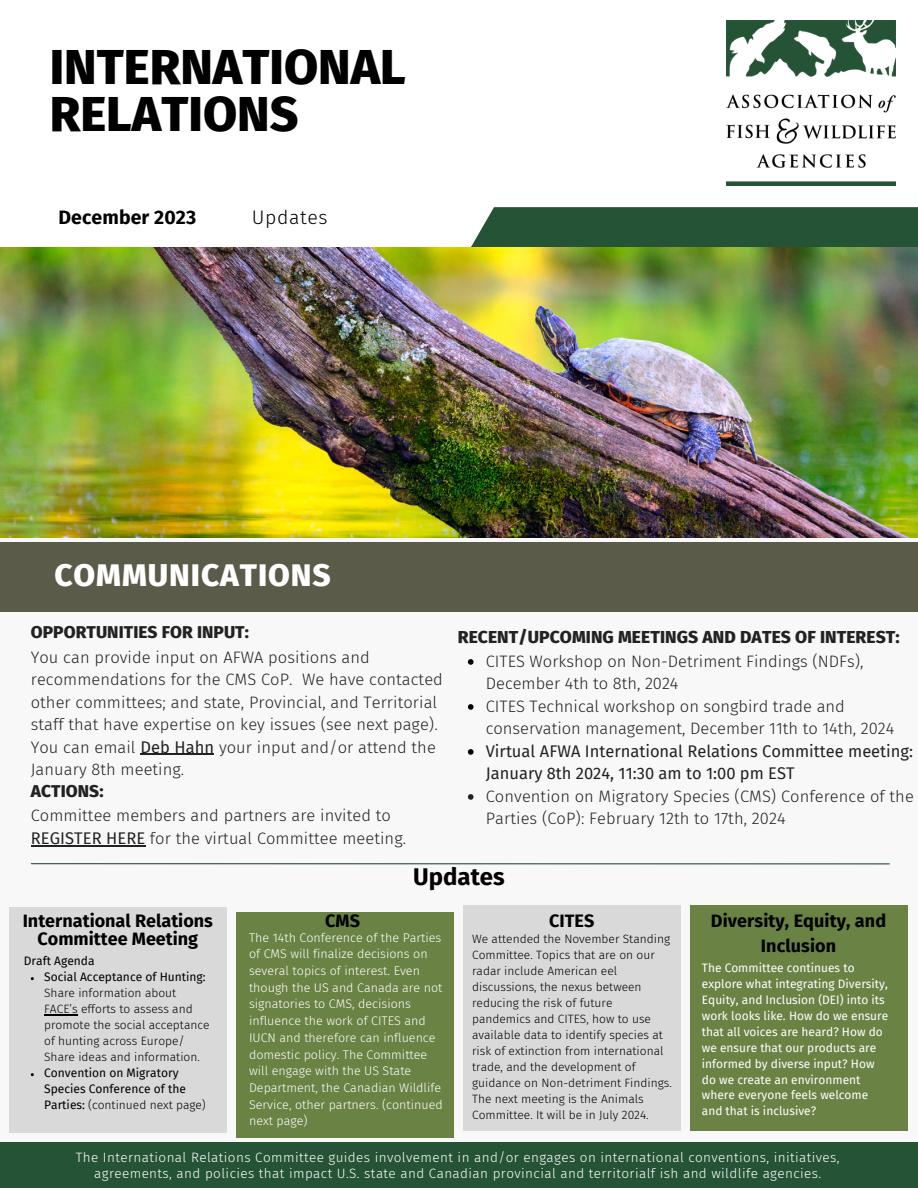
<style>
.page{position:relative;width:918px;height:1188px;background:#fff}
.page>*{position:absolute;margin:0;border:0;box-sizing:border-box;transform-origin:0 0}
.t1{font:800 49.5px/47.2px "Fira Sans";color:#000}
.t2{font:800 31.5px "Fira Sans";letter-spacing:.03em;color:#fff}
.t3{font:700 24px "Fira Sans";color:#000}
.t4{font:700 19.5px "Fira Sans";letter-spacing:.005em;color:#000}
.t5{font:300 19.5px "Fira Sans";letter-spacing:.03em;color:#000}
.t6{font:700 18px/24.8px "Fira Sans";color:#000;text-align:center}
.t7{font:800 17.4px "Fira Sans";letter-spacing:.005em;color:#222}
.t8{font:800 17.25px "Fira Sans";letter-spacing:.005em;color:#222}
.t9{font:300 16.5px/22.5px "Fira Sans";letter-spacing:.005em;color:#222}
.t10{font:16.5px/22.5px "Fira Sans";color:#222}
.t11{font:300 13.5px "Fira Sans";letter-spacing:.03em;color:#fff}
.t12{font:300 12.45px/16.6px "Fira Sans";color:#fff}
.t13{font:300 12px/16px "Fira Sans";color:#000}
.t14{font:12px/15.9px "Fira Sans";color:#fff}
.t15{font:12px/16px "Fira Sans";color:#000}
.s1{font-weight:400}
.s2{font-weight:300}
</style>
<div class="page">
<div style="left:0;top:535px;width:918px;height:653px;background:#f8f8f8"></div>
<svg style="left:463px;top:207px;width:455px;height:41px;background:#315c3e"></svg>
<img style="left:0;top:248px;width:918px;height:289px">
<div style="left:0;top:542px;width:918px;height:70px;background:#5b5b49"></div>
<div style="left:0;top:1142px;width:918px;height:46px;background:#255336"></div>
<img style="left:727px;top:21px;width:169px;height:164px">
<hr style="left:31px;top:863px;width:858px;height:1px;background:#255336">
<div style="left:463px;top:905px;width:217px;height:226px;background:#d9d9d9"></div>
<div style="left:690px;top:905px;width:217px;height:226px;background:#6a8244"></div>
<div style="left:237px;top:912px;width:217px;height:225px;background:#6a8244"></div>
<div style="left:9px;top:907px;width:218px;height:226px;background:#d9d9d9"></div>
<hr style="left:140px;top:754px;width:74px;height:1px;background:#222">
<hr style="left:31px;top:845px;width:114px;height:1px;background:#222">
<svg style="left:468px;top:659px;width:6px;height:6px"></svg>
<svg style="left:468px;top:704px;width:6px;height:6px"></svg>
<svg style="left:468px;top:749px;width:6px;height:6px"></svg>
<svg style="left:468px;top:794px;width:6px;height:6px"></svg>
<hr style="left:44px;top:1014px;width:34px;height:1px;background:#000">
<p class="t1" style="left:50px;top:44px;width:358px">INTERNATIONAL<br>RELATIONS</p>
<p class="t4" style="left:59px;top:206px;width:139px">December 2023</p>
<p class="t5" style="left:252px;top:206px;width:77px">Updates</p>
<p class="t2" style="left:54px;top:557px;width:278px">COMMUNICATIONS</p>
<p class="t8" style="left:31px;top:622px;width:220px">OPPORTUNITIES FOR INPUT:</p>
<p class="t9" style="left:31px;top:646px;width:414px">You can provide input on AFWA positions and recommendations for the CMS CoP. We have contacted other committees; and state, Provincial, and Territorial staff that have expertise on key issues (see next page).<br>You can email <span class="s1">Deb Hahn</span> your input and/or attend the January 8th meeting.</p>
<p class="t8" style="left:31px;top:781px;width:74px">ACTIONS:</p>
<p class="t9" style="left:31px;top:805px;width:377px">Committee members and partners are invited to<br><span class="s1">REGISTER HERE</span> for the virtual Committee meeting.</p>
<p class="t7" style="left:458px;top:627px;width:443px">RECENT/UPCOMING MEETINGS AND DATES OF INTEREST:</p>
<p class="t9" style="left:486px;top:650px;width:379px">CITES Workshop on Non-Detriment Findings (NDFs),<br>December 4th to 8th, 2024</p>
<p class="t9" style="left:486px;top:695px;width:410px">CITES Technical workshop on songbird trade and conservation management, December 11th to 14th, 2024</p>
<p class="t10" style="left:486px;top:740px;width:429px">Virtual AFWA International Relations Committee meeting:<br>January 8th 2024, 11:30 am to 1:00 pm EST</p>
<p class="t9" style="left:486px;top:785px;width:430px">Convention on Migratory Species (CMS) Conference of the<br>Parties (CoP): February 12th to 17th, 2024</p>
<p class="t3" style="left:413px;top:862px;width:93px">Updates</p>
<p class="t6" style="left:549px;top:909px;width:47px">CITES</p>
<p class="t6" style="left:711px;top:909px;width:177px">Diversity, Equity, and<br>Inclusion</p>
<p class="t6" style="left:23px;top:912px;width:192px;line-height:18px">International Relations<br>Committee Meeting</p>
<p class="t15" style="left:24px;top:953px;width:72px">Draft Agenda</p>
<p class="t13" style="left:44px;top:969px;width:167px"><span class="s1">Social Acceptance of Hunting:<br></span>Share information about<br>FACE’s efforts to assess and promote the social acceptance of hunting across Europe/<br>Share ideas and information.</p>
<p class="t15" style="left:44px;top:1065px;width:163px">Convention on Migratory<br>Species Conference of the<br>Parties: <span class="s2">(continued next page)</span></p>
<p class="t6" style="left:325px;top:909px;width:36px">CMS</p>
<p class="t12" style="left:249px;top:929px;width:195px">The 14th Conference of the Parties of CMS will finalize decisions on several topics of interest. Even though the US and Canada are not signatories to CMS, decisions influence the work of CITES and<br>IUCN and therefore can influence domestic policy. The Committee will engage with the US State<br>Department, the Canadian Wildlife<br>Service, other partners. (continued next page)</p>
<p class="t13" style="left:472px;top:931px;width:201px">We attended the November Standing<br>Committee. Topics that are on our radar include American eel discussions, the nexus between reducing the risk of future pandemics and CITES, how to use available data to identify species at risk of extinction from international trade, and the development of guidance on Non-detriment Findings.<br>The next meeting is the Animals<br>Committee. It will be in July 2024.</p>
<p class="t14" style="left:702px;top:960px;width:188px">The Committee continues to explore what integrating Diversity,<br>Equity, and Inclusion (DEI) into its work looks like. How do we ensure that all voices are heard? How do we ensure that our products are informed by diverse input? How do we create an environment where everyone feels welcome and that is inclusive?</p>
<p class="t11" style="left:76px;top:1149px;width:765px">The International Relations Committee guides involvement in and/or engages on international conventions, initiatives,</p>
<p class="t11" style="left:94px;top:1165px;width:729px">agreements, and policies that impact U.S. state and Canadian provincial and territorialf ish and wildlife agencies.</p>
</div>
